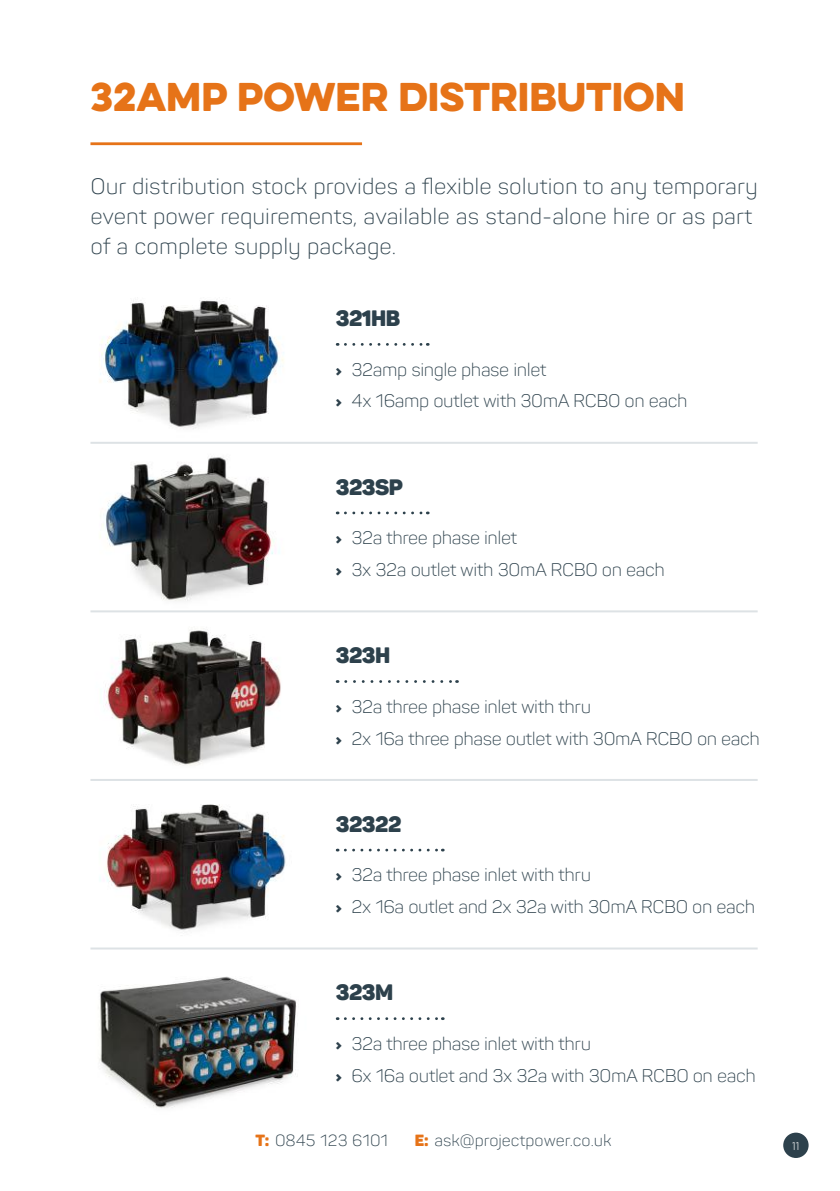
<style>
.page{position:relative;width:840px;height:1191px;background:#fff}
.page>*{position:absolute;margin:0;border:0;box-sizing:border-box;transform-origin:0 0}
.t1{font:36px "Eveleth Clean";color:#e67318}
.t2{font:300 22px/30px "Panton";color:#2d414c}
.t3{font:22px "Panton Black Caps";letter-spacing:-.025em;color:#2d414c}
.t4{font:300 18px/31.8px "Panton";letter-spacing:-.025em;color:#2d414c}
.t5{font:300 16px "Panton";color:#2d414c}
.t6{font:100 10px "Eveleth Clean";color:#fff}
.s1{font-family:"Panton Black Caps";font-weight:400;font-size:16px}
.s2{font-family:"Panton Black Caps";font-weight:400;color:#e67318}
</style>
<div class="page">
<div style="left:782px;top:1132px;width:26px;height:26px;background:#2d414c;border-radius:50%"></div>
<hr style="left:90px;top:142px;width:272px;height:3px;background:#e67318">
<img style="left:99px;top:976px;width:198px;height:133px">
<svg style="left:345px;top:1017px;width:98px;height:3px"></svg>
<img style="left:100px;top:457px;width:217px;height:156px">
<svg style="left:345px;top:511px;width:83px;height:3px"></svg>
<img style="left:100px;top:804px;width:186px;height:127px">
<svg style="left:345px;top:848px;width:98px;height:3px"></svg>
<img style="left:91px;top:612px;width:222px;height:154px">
<svg style="left:345px;top:680px;width:112px;height:3px"></svg>
<hr style="left:90px;top:610px;width:667px;height:2px;background:#dde2e5">
<hr style="left:90px;top:779px;width:667px;height:2px;background:#dde2e5">
<hr style="left:90px;top:947px;width:667px;height:2px;background:#dde2e5">
<img style="left:100px;top:300px;width:184px;height:129px">
<svg style="left:345px;top:343px;width:83px;height:3px"></svg>
<hr style="left:90px;top:442px;width:667px;height:2px;background:#dde2e5">
<h1 class="t1" style="left:90px;top:69px;width:595px">32AMP POWER DISTRIBUTION</h1>
<p class="t2" style="left:90px;top:171px;width:668px">Our distribution stock provides a flexible solution to any temporary event power requirements, available as stand-alone hire or as part of a complete supply package.</p>
<p class="t3" style="left:335px;top:304px;width:66px">321HB</p>
<p class="t4" style="left:335px;top:353px;width:353px"><span class="s1">›</span> 32amp single phase inlet<br><span class="s1">›</span> 4x 16amp outlet with 30mA RCBO on each</p>
<p class="t3" style="left:335px;top:472px;width:69px">323SP</p>
<p class="t4" style="left:335px;top:522px;width:330px"><span class="s1">›</span> 32a three phase inlet<br><span class="s1">›</span> 3x 32a outlet with 30mA RCBO on each</p>
<p class="t3" style="left:335px;top:641px;width:56px">323H</p>
<p class="t4" style="left:335px;top:690px;width:425px"><span class="s1">›</span> 32a three phase inlet with thru<br><span class="s1">›</span> 2x 16a three phase outlet with 30mA RCBO on each</p>
<p class="t3" style="left:335px;top:809px;width:67px">32322</p>
<p class="t4" style="left:335px;top:859px;width:420px"><span class="s1">›</span> 32a three phase inlet with thru<br><span class="s1">›</span> 2x 16a outlet and 2x 32a with 30mA RCBO on each</p>
<p class="t3" style="left:335px;top:978px;width:59px">323M</p>
<p class="t4" style="left:335px;top:1027px;width:421px"><span class="s1">›</span> 32a three phase inlet with thru<br><span class="s1">›</span> 6x 16a outlet and 3x 32a with 30mA RCBO on each</p>
<p class="t5" style="left:255px;top:1130px;width:134px"><span class="s2">t:</span> 0845 123 6101</p>
<p class="t5" style="left:414px;top:1130px;width:198px"><span class="s2">E:</span> ask@projectpower.co.uk</p>
<p class="t6" style="left:791px;top:1139px;width:8px">11</p>
</div>
